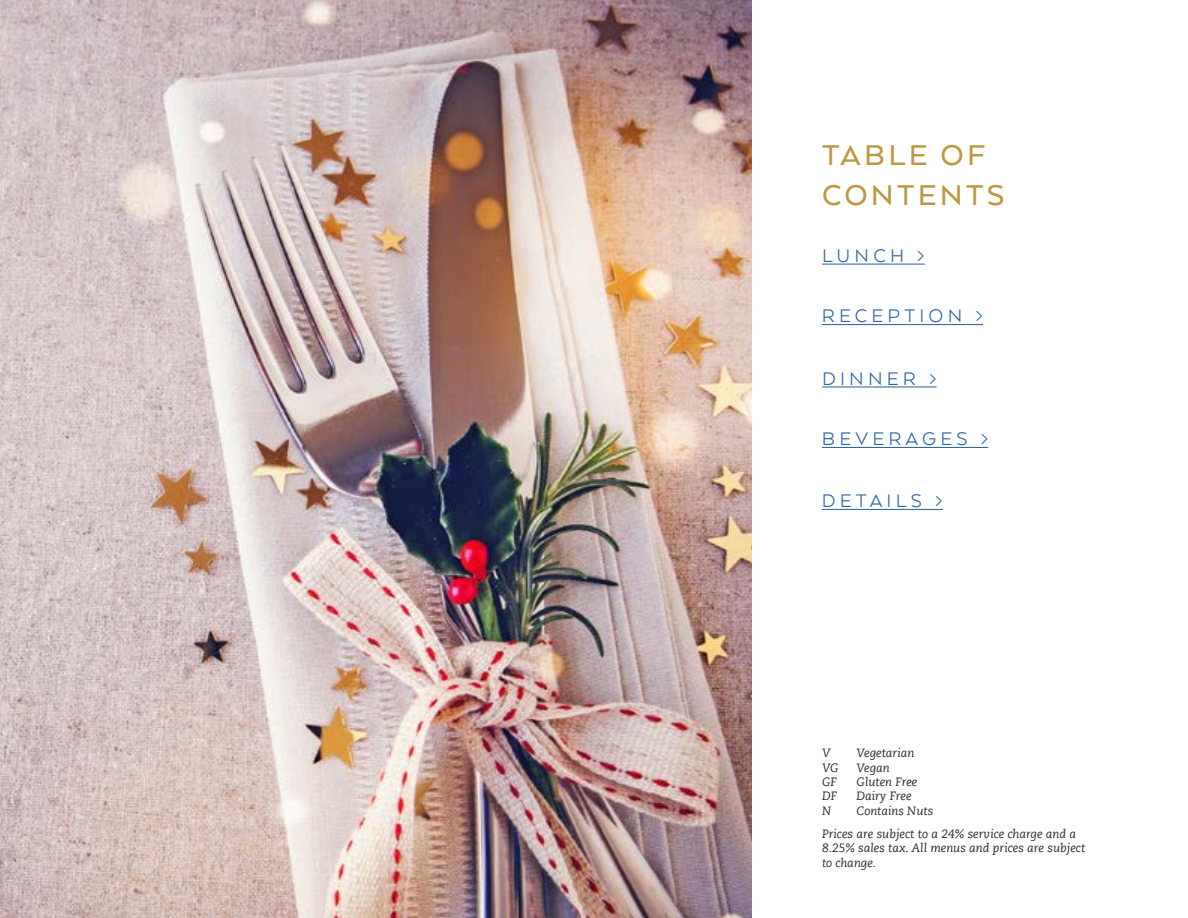
<style>
.page{position:relative;width:1188px;height:918px;background:#fff}
.page>*{position:absolute;margin:0;border:0;box-sizing:border-box;transform-origin:0 0}
.t1{font:500 33px/39.6px "Arquitecta";letter-spacing:.1em;color:#bc9940}
.t2{font:21px "Arquitecta";letter-spacing:.2em;color:#2f63a2}
.t3{font:italic 12px/23.1px "Caecilia Com 56";color:#292829}
</style>
<div class="page">
<img style="left:0;top:0;width:752px;height:918px">
<hr style="left:822px;top:324px;width:161px;height:1px;background:#2f63a2">
<hr style="left:822px;top:447px;width:166px;height:1px;background:#2f63a2">
<hr style="left:822px;top:264px;width:103px;height:1px;background:#2f63a2">
<hr style="left:822px;top:386px;width:115px;height:1px;background:#2f63a2">
<hr style="left:822px;top:509px;width:121px;height:1px;background:#2f63a2">
<h1 class="t1" style="left:822px;top:135px;width:184px">TABLE OF<br>CONTENTS</h1>
<h2 class="t2" style="left:822px;top:243px;width:104px">LUNCH &gt;</h2>
<h2 class="t2" style="left:822px;top:303px;width:163px">RECEPTION &gt;</h2>
<h2 class="t2" style="left:822px;top:365px;width:116px">DINNER &gt;</h2>
<h2 class="t2" style="left:822px;top:426px;width:168px">BEVERAGES &gt;</h2>
<h2 class="t2" style="left:822px;top:488px;width:122px">DETAILS &gt;</h2>
<p class="t3" style="left:822px;top:741px;width:10px">V</p>
<p class="t3" style="left:857px;top:741px;width:59px">Vegetarian</p>
<p class="t3" style="left:822px;top:756px;width:18px">VG</p>
<p class="t3" style="left:857px;top:756px;width:35px">Vegan</p>
<p class="t3" style="left:822px;top:770px;width:16px">GF</p>
<p class="t3" style="left:857px;top:770px;width:62px">Gluten Free</p>
<p class="t3" style="left:822px;top:785px;width:17px">DF</p>
<p class="t3" style="left:857px;top:785px;width:57px">Dairy Free</p>
<p class="t3" style="left:822px;top:799px;width:11px">N</p>
<p class="t3" style="left:822px;top:799px;width:256px;text-indent:34px">Contains Nuts<br>Prices are subject to a 24% service charge and a</p>
<p class="t3" style="left:822px;top:841px;width:265px;line-height:14.4px">8.25% sales tax. All menus and prices are subject to change.</p>
</div>
